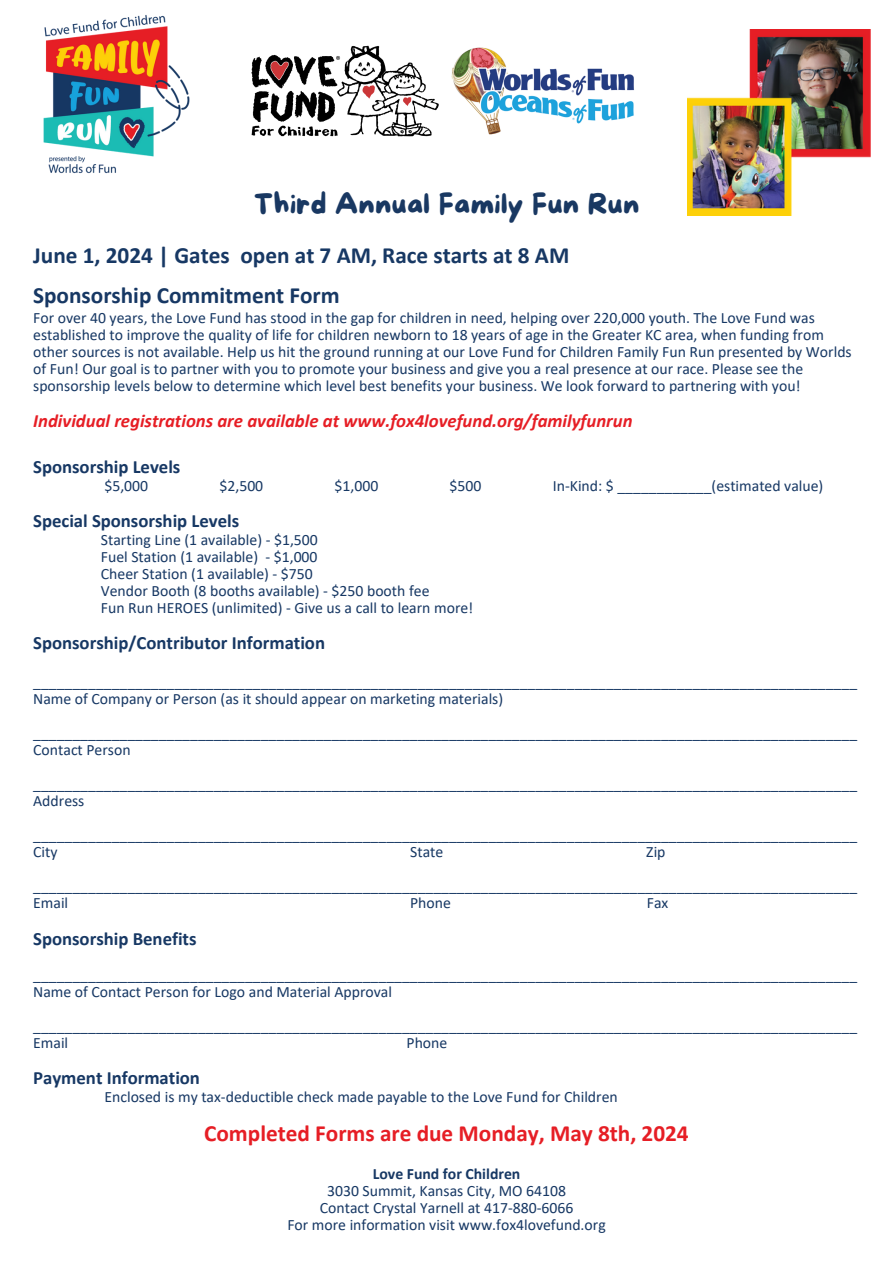
<style>
.page{position:relative;width:893px;height:1264px;background:#fff}
.page>*{position:absolute;margin:0;border:0;box-sizing:border-box;transform-origin:0 0}
.t1{font:29.25px "More Sugar";color:#193862}
.t2{font:700 23.25px "Calibri";color:#173864}
.t3{font:700 23.25px "Calibri";color:#e61e25}
.t4{font:700 18.75px "Calibri";color:#173864}
.t5{font:italic 700 18.75px "Calibri";color:#e61e25}
.t6{font:15.75px/17px "Calibri";color:#173864}
.t7{font:700 15.75px "Calibri";color:#173864}
</style>
<div class="page">
<img style="left:687px;top:29px;width:183px;height:187px">
<img style="left:43px;top:15px;width:147px;height:159px">
<img style="left:451px;top:47px;width:183px;height:88px">
<img style="left:251px;top:45px;width:188px;height:92px">
<p class="t1" style="left:254px;top:188px;width:387px">Third Annual Family Fun Run</p>
<p class="t2" style="left:33px;top:246px;width:537px">June 1, 2024 | Gates open at 7 AM, Race starts at 8 AM</p>
<p class="t2" style="left:33px;top:285px;width:308px">Sponsorship Commitment Form</p>
<h1 class="t6" style="left:33px;top:310px;width:820px">For over 40 years, the Love Fund has stood in the gap for children in need, helping over 220,000 youth. The Love Fund was established to improve the quality of life for children newborn to 18 years of age in the Greater KC area, when funding from other sources is not available. Help us hit the ground running at our Love Fund for Children Family Fun Run presented by Worlds of Fun! Our goal is to partner with you to promote your business and give you a real presence at our race. Please see the sponsorship levels below to determine which level best benefits your business. We look forward to partnering with you!</h1>
<h2 class="t5" style="left:33px;top:413px;width:601px">Individual registrations are available at www.fox4lovefund.org/familyfunrun</h2>
<p class="t4" style="left:33px;top:458px;width:149px">Sponsorship Levels</p>
<p class="t6" style="left:104px;top:478px;width:45px">$5,000</p>
<p class="t6" style="left:219px;top:478px;width:45px">$2,500</p>
<p class="t6" style="left:334px;top:478px;width:45px">$1,000</p>
<p class="t6" style="left:449px;top:478px;width:33px">$500</p>
<p class="t6" style="left:552px;top:478px;width:272px">In-Kind: $ ____________(estimated value)</p>
<h3 class="t4" style="left:33px;top:513px;width:207px">Special Sponsorship Levels</h3>
<p class="t6" style="left:101px;top:532px;width:218px">Starting Line (1 available) - $1,500</p>
<p class="t6" style="left:101px;top:549px;width:218px">Fuel Station (1 available) - $1,000</p>
<p class="t6" style="left:101px;top:566px;width:213px">Cheer Station (1 available) - $750</p>
<p class="t6" style="left:101px;top:583px;width:330px">Vendor Booth (8 booths available) - $250 booth fee</p>
<p class="t6" style="left:101px;top:600px;width:374px">Fun Run HEROES (unlimited) - Give us a call to learn more!</p>
<p class="t4" style="left:33px;top:635px;width:293px">Sponsorship/Contributor Information</p>
<p class="t6" style="left:33px;top:675px;width:825px">_________________________________________________________________________________________________________</p>
<p class="t6" style="left:33px;top:692px;width:471px">Name of Company or Person (as it should appear on marketing materials)</p>
<h3 class="t6" style="left:33px;top:726px;width:825px">_________________________________________________________________________________________________________</h3>
<p class="t6" style="left:33px;top:743px;width:99px">Contact Person</p>
<p class="t6" style="left:33px;top:777px;width:825px">_________________________________________________________________________________________________________</p>
<p class="t6" style="left:33px;top:794px;width:53px">Address</p>
<p class="t6" style="left:33px;top:828px;width:825px">_________________________________________________________________________________________________________</p>
<p class="t6" style="left:33px;top:845px;width:26px">City</p>
<p class="t6" style="left:410px;top:845px;width:35px">State</p>
<p class="t6" style="left:646px;top:845px;width:21px">Zip</p>
<p class="t6" style="left:33px;top:879px;width:825px">_________________________________________________________________________________________________________</p>
<p class="t6" style="left:33px;top:896px;width:36px">Email</p>
<p class="t6" style="left:410px;top:896px;width:42px">Phone</p>
<p class="t6" style="left:646px;top:896px;width:23px">Fax</p>
<p class="t4" style="left:33px;top:930px;width:165px">Sponsorship Benefits</p>
<p class="t6" style="left:33px;top:967px;width:825px">_________________________________________________________________________________________________________</p>
<p class="t6" style="left:33px;top:984px;width:360px">Name of Contact Person for Logo and Material Approval</p>
<h3 class="t6" style="left:33px;top:1018px;width:825px">_________________________________________________________________________________________________________</h3>
<p class="t6" style="left:33px;top:1035px;width:36px">Email</p>
<p class="t6" style="left:406px;top:1035px;width:42px">Phone</p>
<p class="t4" style="left:33px;top:1069px;width:168px">Payment Information</p>
<p class="t6" style="left:104px;top:1089px;width:515px">Enclosed is my tax-deductible check made payable to the Love Fund for Children</p>
<p class="t3" style="left:204px;top:1123px;width:486px">Completed Forms are due Monday, May 8th, 2024</p>
<p class="t7" style="left:373px;top:1166px;width:149px">Love Fund for Children</p>
<p class="t6" style="left:327px;top:1183px;width:240px">3030 Summit, Kansas City, MO 64108</p>
<h2 class="t6" style="left:320px;top:1200px;width:255px">Contact Crystal Yarnell at 417-880-6066</h2>
<p class="t6" style="left:287px;top:1217px;width:320px">For more information visit www.fox4lovefund.org</p>
</div>
